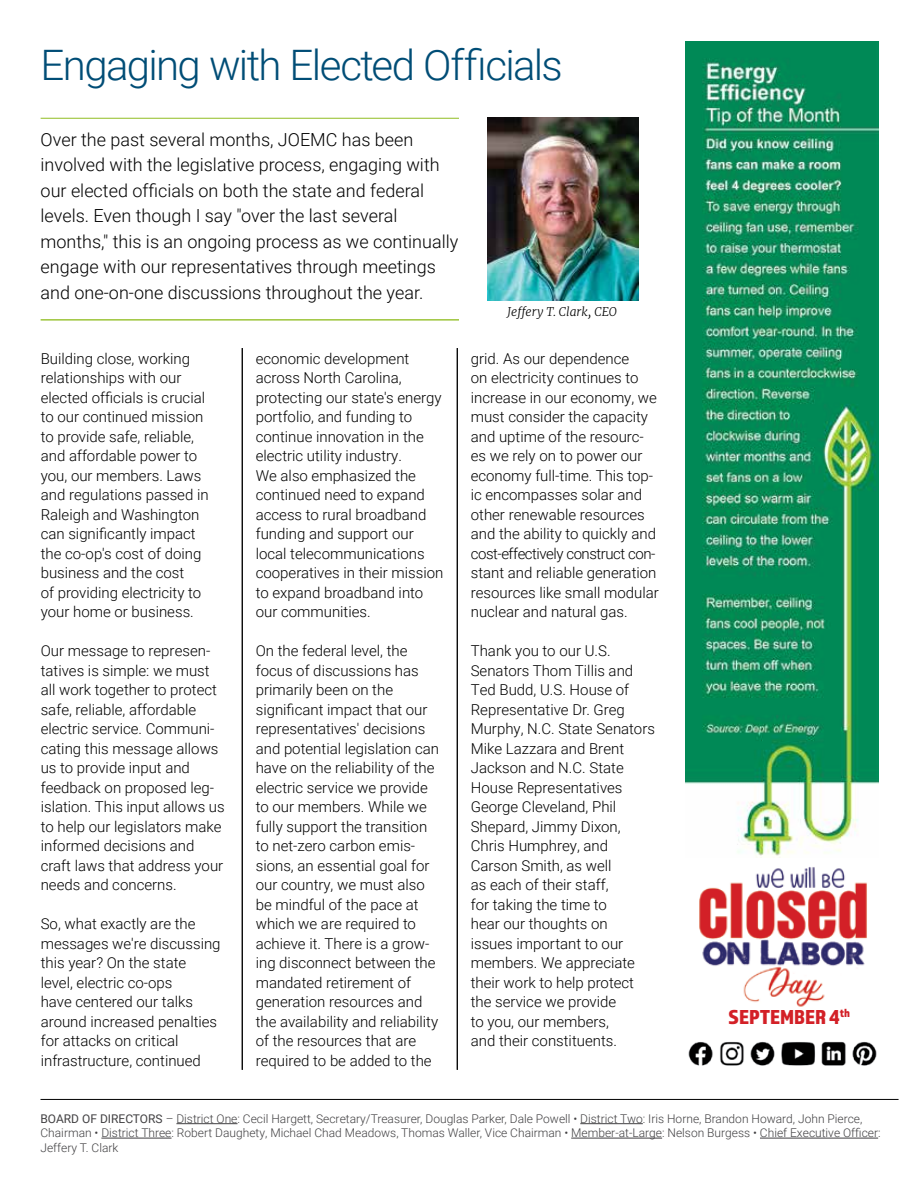
<style>
.page{position:relative;width:918px;height:1188px;background:#fff}
.page>*{position:absolute;margin:0;border:0;box-sizing:border-box;transform-origin:0 0}
.t1{font:300 42px "Roboto";letter-spacing:-.04em;color:#004d76}
.t2{font:21px "Almaq Refined";color:#d32027}
.t3{font:300 18px/25.5px "Roboto";color:#000}
.t4{font:300 15px/19.5px "Roboto";color:#000}
.t5{font:300 12px/14.4px "Roboto";color:#414042}
.t6{font:italic 300 12px "Merriweather";letter-spacing:.005em;color:#000}
.s1{font-weight:400}
</style>
<div class="page">
<img style="left:699px;top:867px;width:168px;height:140px">
<img style="left:487px;top:117px;width:151px;height:183px">
<hr style="left:176px;top:1123px;width:62px;height:1px;background:#414042">
<hr style="left:580px;top:1123px;width:63px;height:1px;background:#414042">
<hr style="left:101px;top:1138px;width:71px;height:1px;background:#414042">
<hr style="left:571px;top:1138px;width:91px;height:1px;background:#414042">
<hr style="left:760px;top:1138px;width:118px;height:1px;background:#414042">
<img style="left:688px;top:1041px;width:189px;height:25px">
<hr style="left:40px;top:1099px;width:859px;height:1px;background:#000">
<img style="left:686px;top:41px;width:193px;height:817px">
<hr style="left:242px;top:348px;width:1px;height:722px;background:#000">
<hr style="left:457px;top:348px;width:1px;height:722px;background:#000">
<hr style="left:41px;top:118px;width:418px;height:1px;background:#9dc43b">
<hr style="left:41px;top:319px;width:418px;height:2px;background:#9dc43b">
<h1 class="t1" style="left:40px;top:36px;width:524px">Engaging with Elected Officials</h1>
<p class="t3" style="left:41px;top:126px;width:419px">Over the past several months, JOEMC has been involved with the legislative process, engaging with our elected officials on both the state and federal levels. Even though I say "over the last several months," this is an ongoing process as we continually engage with our representatives through meetings and one-on-one discussions throughout the year.</p>
<p class="t6" style="left:507px;top:305px;width:111px">Jeffery T. Clark, CEO</p>
<p class="t4" style="left:41px;top:348px;width:169px">Building close, working relationships with our elected officials is crucial to our continued mission to provide safe, reliable, and affordable power to you, our members. Laws and regulations passed in<br>Raleigh and Washington can significantly impact the co-op's cost of doing business and the cost<br>of providing electricity to your home or business.</p>
<p class="t4" style="left:41px;top:641px;width:186px">Our message to represen&shy;tatives is simple: we must all work together to protect safe, reliable, affordable electric service. Communi&shy;cating this message allows us to provide input and feedback on proposed leg&shy;islation. This input allows us to help our legislators make informed decisions and craft laws that address your needs and concerns.</p>
<p class="t4" style="left:41px;top:914px;width:181px">So, what exactly are the messages we're discussing this year? On the state level, electric co-ops<br>have centered our talks around increased penalties for attacks on critical infrastructure, continued</p>
<p class="t4" style="left:256px;top:348px;width:189px">economic development across North Carolina, protecting our state's energy portfolio, and funding to continue innovation in the electric utility industry.<br>We also emphasized the continued need to expand access to rural broadband funding and support our local telecommunications cooperatives in their mission to expand broadband into our communities.</p>
<p class="t4" style="left:256px;top:641px;width:185px">On the federal level, the focus of discussions has primarily been on the significant impact that our representatives' decisions and potential legislation can have on the reliability of the electric service we provide to our members. While we fully support the transition to net-zero carbon emis&shy;sions, an essential goal for our country, we must also be mindful of the pace at which we are required to achieve it. There is a grow&shy;ing disconnect between the mandated retirement of generation resources and the availability and reliability of the resources that are required to be added to the</p>
<p class="t4" style="left:471px;top:348px;width:190px">grid. As our dependence<br>on electricity continues to increase in our economy, we must consider the capacity and uptime of the resourc&shy;es we rely on to power our economy full-time. This top&shy;ic encompasses solar and other renewable resources and the ability to quickly and cost-effectively construct con&shy;stant and reliable generation resources like small modular nuclear and natural gas.</p>
<p class="t4" style="left:471px;top:641px;width:186px">Thank you to our U.S.<br>Senators Thom Tillis and<br>Ted Budd, U.S. House of<br>Representative Dr. Greg<br>Murphy, N.C. State Senators<br>Mike Lazzara and Brent<br>Jackson and N.C. State<br>House Representatives<br>George Cleveland, Phil<br>Shepard, Jimmy Dixon,<br>Chris Humphrey, and<br>Carson Smith, as well<br>as each of their staff,<br>for taking the time to<br>hear our thoughts on<br>issues important to our members. We appreciate their work to help protect the service we provide<br>to you, our members,<br>and their constituents.</p>
<h2 class="t2" style="left:729px;top:1005px;width:123px">SEPTEMBER 4<sup>th</sup></h2>
<p class="t5" style="left:40px;top:1111px;width:842px"><span class="s1">BOARD OF DIRECTORS</span> – District One: Cecil Hargett, Secretary/Treasurer, Douglas Parker, Dale Powell • District Two: Iris Horne, Brandon Howard, John Pierce,<br>Chairman • District Three: Robert Daughety, Michael Chad Meadows, Thomas Waller, Vice Chairman • Member-at-Large: Nelson Burgess • Chief Executive Officer:<br>Jeffery T. Clark</p>
</div>
